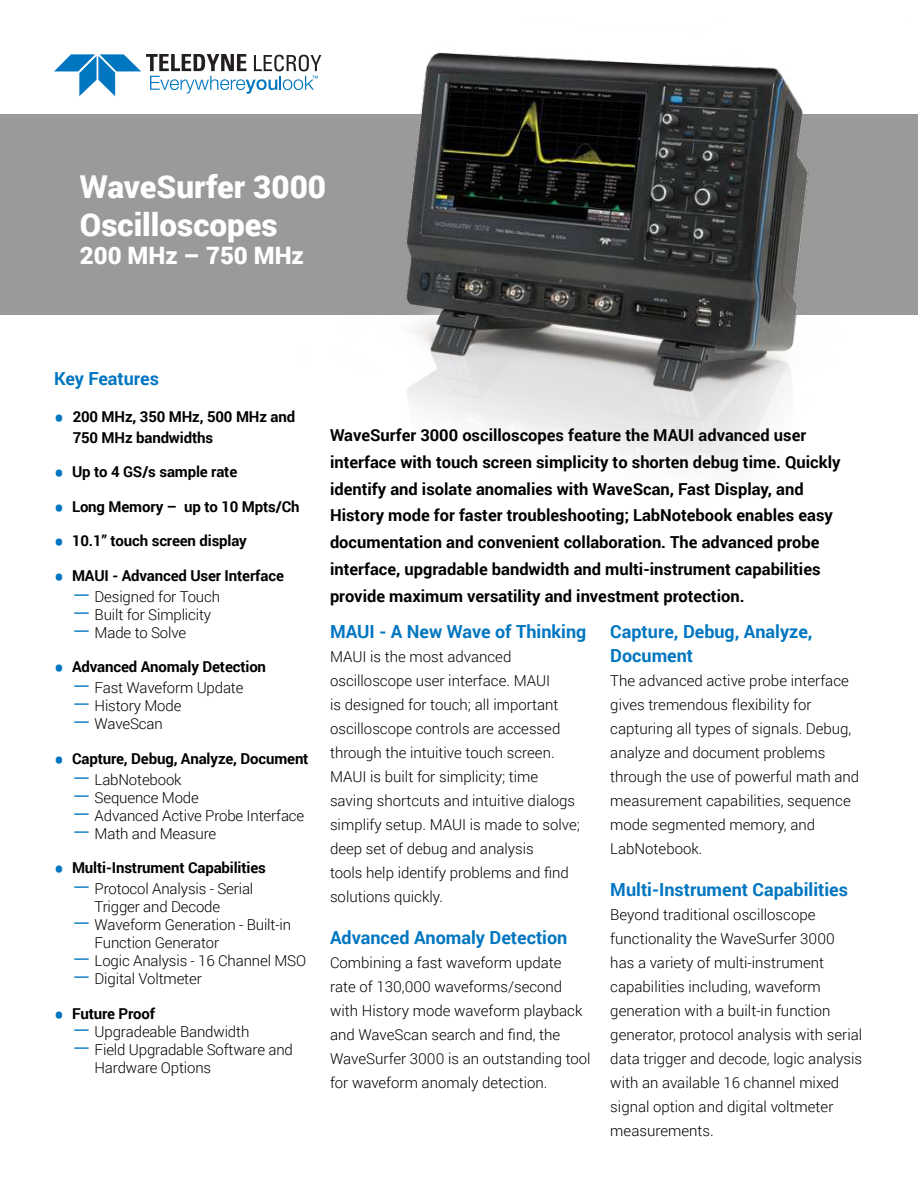
<style>
.page{position:relative;width:918px;height:1188px;background:#fff}
.page>*{position:absolute;margin:0;border:0;box-sizing:border-box;transform-origin:0 0}
.t1{font:900 31.5px/37.8px "Roboto";color:#fff}
.t2{font:900 24px "Roboto";color:#fff}
.t3{font:700 18px/24px "Roboto";color:#0076c0}
.t4{font:700 16.5px/27px "Roboto";color:#000}
.t5{font:300 15px/24px "Roboto";color:#000}
.t6{font:700 15px/21px "Roboto";letter-spacing:-.01em;color:#000}
.s1{font-size:27px;color:#0076c0}
</style>
<div class="page">
<div style="left:0;top:114px;width:918px;height:201px;background:#9a9a99"></div>
<svg style="left:54px;top:54px;width:248px;height:42px"></svg>
<img style="left:302px;top:52px;width:507px;height:415px">
<h1 class="t1" style="left:80px;top:170px;width:248px">WaveSurfer 3000<br>Oscilloscopes</h1>
<h2 class="t2" style="left:80px;top:246px;width:226px">200 MHz – 750 MHz</h2>
<p class="t3" style="left:54px;top:368px;width:107px">Key Features</p>
<p class="t6" style="left:73px;top:407px;width:224px;text-indent:-19px"><span class="s1">•</span> 200 MHz, 350 MHz, 500 MHz and<br>750 MHz bandwidths</p>
<p class="t6" style="left:54px;top:463px;width:185px"><span class="s1">•</span> Up to 4 GS/s sample rate</p>
<p class="t6" style="left:54px;top:497px;width:247px"><span class="s1">•</span> Long Memory – up to 10 Mpts/Ch</p>
<p class="t6" style="left:54px;top:532px;width:194px"><span class="s1">•</span> 10.1” touch screen display</p>
<p class="t6" style="left:54px;top:566px;width:231px"><span class="s1">•</span> MAUI - Advanced User Interface</p>
<p class="t5" style="left:72px;top:586px;width:150px"><span class="s1">–</span> Designed for Touch</p>
<p class="t5" style="left:72px;top:604px;width:141px"><span class="s1">–</span> Built for Simplicity</p>
<p class="t5" style="left:72px;top:622px;width:116px"><span class="s1">–</span> Made to Solve</p>
<p class="t6" style="left:54px;top:658px;width:214px"><span class="s1">•</span> Advanced Anomaly Detection</p>
<p class="t5" style="left:72px;top:677px;width:173px"><span class="s1">–</span> Fast Waveform Update</p>
<p class="t5" style="left:72px;top:695px;width:111px"><span class="s1">–</span> History Mode</p>
<p class="t5" style="left:72px;top:713px;width:92px"><span class="s1">–</span> WaveScan</p>
<p class="t6" style="left:54px;top:749px;width:256px"><span class="s1">•</span> Capture, Debug, Analyze, Document</p>
<p class="t5" style="left:72px;top:769px;width:111px"><span class="s1">–</span> LabNotebook</p>
<p class="t5" style="left:72px;top:787px;width:128px"><span class="s1">–</span> Sequence Mode</p>
<p class="t5" style="left:72px;top:805px;width:234px"><span class="s1">–</span> Advanced Active Probe Interface</p>
<p class="t5" style="left:72px;top:823px;width:146px"><span class="s1">–</span> Math and Measure</p>
<p class="t6" style="left:54px;top:859px;width:213px"><span class="s1">•</span> Multi-Instrument Capabilities</p>
<p class="t5" style="left:94px;top:881px;width:160px;line-height:18px;text-indent:-22px"><span class="s1">–</span> Protocol Analysis - Serial<br>Trigger and Decode</p>
<p class="t5" style="left:95px;top:917px;width:198px;line-height:18px;text-indent:-22px"><span class="s1">–</span> Waveform Generation - Built-in<br>Function Generator</p>
<p class="t5" style="left:72px;top:950px;width:236px"><span class="s1">–</span> Logic Analysis - 16 Channel MSO</p>
<p class="t5" style="left:72px;top:968px;width:131px"><span class="s1">–</span> Digital Voltmeter</p>
<p class="t6" style="left:54px;top:1004px;width:103px"><span class="s1">•</span> Future Proof</p>
<p class="t5" style="left:72px;top:1021px;width:179px"><span class="s1">–</span> Upgradeable Bandwidth</p>
<p class="t5" style="left:95px;top:1042px;width:200px;line-height:18px;text-indent:-22px"><span class="s1">–</span> Field Upgradable Software and<br>Hardware Options</p>
<p class="t4" style="left:330px;top:422px;width:512px">WaveSurfer 3000 oscilloscopes feature the MAUI advanced user interface with touch screen simplicity to shorten debug time. Quickly identify and isolate anomalies with WaveScan, Fast Display, and History mode for faster troubleshooting; LabNotebook enables easy documentation and convenient collaboration. The advanced probe interface, upgradable bandwidth and multi-instrument capabilities provide maximum versatility and investment protection.</p>
<p class="t3" style="left:330px;top:621px;width:258px">MAUI - A New Wave of Thinking</p>
<p class="t5" style="left:330px;top:645px;width:252px">MAUI is the most advanced oscilloscope user interface. MAUI<br>is designed for touch; all important oscilloscope controls are accessed through the intuitive touch screen.<br>MAUI is built for simplicity; time saving shortcuts and intuitive dialogs simplify setup. MAUI is made to solve; deep set of debug and analysis<br>tools help identify problems and find solutions quickly.</p>
<p class="t3" style="left:330px;top:927px;width:239px">Advanced Anomaly Detection</p>
<p class="t5" style="left:330px;top:952px;width:262px">Combining a fast waveform update rate of 130,000 waveforms/second with History mode waveform playback and WaveScan search and find, the WaveSurfer 3000 is an outstanding tool for waveform anomaly detection.</p>
<p class="t3" style="left:610px;top:621px;width:204px">Capture, Debug, Analyze,<br>Document</p>
<p class="t5" style="left:610px;top:669px;width:250px">The advanced active probe interface gives tremendous flexibility for capturing all types of signals. Debug, analyze and document problems through the use of powerful math and measurement capabilities, sequence mode segmented memory, and<br>LabNotebook.</p>
<p class="t3" style="left:610px;top:879px;width:239px">Multi-Instrument Capabilities</p>
<p class="t5" style="left:610px;top:904px;width:253px">Beyond traditional oscilloscope functionality the WaveSurfer 3000 has a variety of multi-instrument capabilities including, waveform generation with a built-in function generator, protocol analysis with serial data trigger and decode, logic analysis with an available 16 channel mixed signal option and digital voltmeter measurements.</p>
</div>
